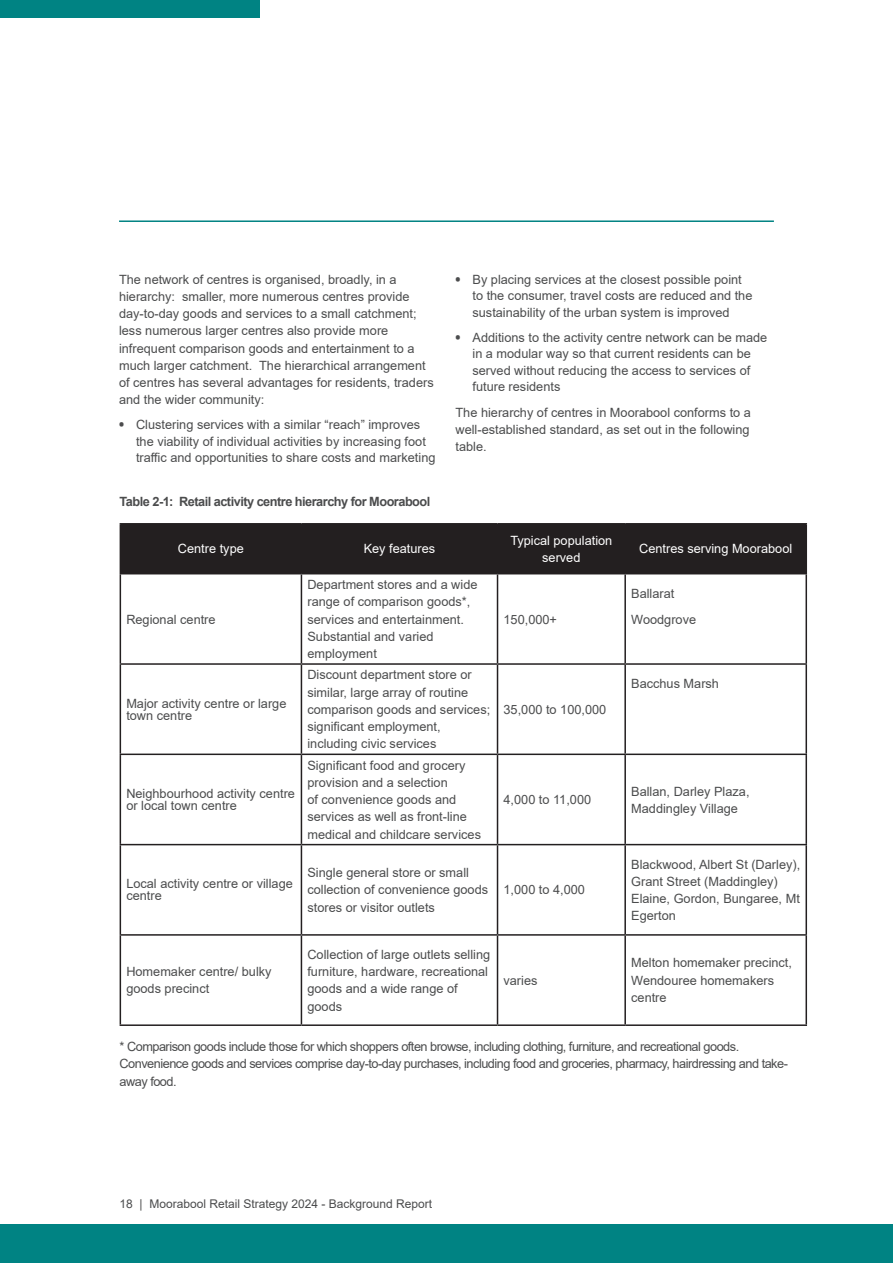
<style>
.page{position:relative;width:893px;height:1263px;background:#fff}
.page>*{position:absolute;margin:0;border:0;box-sizing:border-box;transform-origin:0 0}
.Copy{font:12.75px/17.2px "Arial";color:#4b4c4d}
.NEW_BODY_TEXT{font:12.75px/17.2px "Arial";color:#4b4c4d}
.NEW_BODY_TEXT-2{font:12.75px/17.2px "Arial";letter-spacing:-.04em;color:#4b4c4d}
.Copy-2{font:12.75px/17.2px "Arial";color:#fff;text-align:center}
.NEW_BODY_TEXT-3{font:700 12.75px "Arial";letter-spacing:-.04em;color:#4b4c4d}
.t1{font:12px "Arial";color:#4b4c4d}
.s1{font-family:"Open Sans";font-weight:800}
</style>
<div class="page">
<div style="left:0;top:0;width:260px;height:18px;background:#008383"></div>
<div style="left:0;top:1224px;width:893px;height:39px;background:#008383"></div>
<hr style="left:119px;top:220px;width:655px;height:2px;background:#008383">
<div style="left:121px;top:524px;width:684px;height:49px;background:#231f20"></div>
<hr style="left:120px;top:523px;width:181px;height:1px;background:#231f20">
<hr style="left:120px;top:524px;width:1px;height:49px;background:#231f20">
<hr style="left:301px;top:523px;width:196px;height:1px;background:#231f20">
<hr style="left:301px;top:524px;width:1px;height:49px;background:#231f20">
<hr style="left:497px;top:523px;width:128px;height:1px;background:#231f20">
<hr style="left:497px;top:524px;width:1px;height:49px;background:#231f20">
<hr style="left:625px;top:523px;width:182px;height:1px;background:#231f20">
<hr style="left:624px;top:524px;width:2px;height:49px;background:#231f20">
<hr style="left:805px;top:524px;width:2px;height:49px;background:#231f20">
<hr style="left:120px;top:573px;width:181px;height:1px;background:#231f20">
<hr style="left:120px;top:574px;width:1px;height:89px;background:#231f20">
<hr style="left:301px;top:573px;width:196px;height:1px;background:#231f20">
<hr style="left:301px;top:574px;width:1px;height:89px;background:#231f20">
<hr style="left:497px;top:573px;width:128px;height:1px;background:#231f20">
<hr style="left:497px;top:574px;width:1px;height:89px;background:#231f20">
<hr style="left:625px;top:573px;width:182px;height:1px;background:#231f20">
<hr style="left:624px;top:574px;width:2px;height:89px;background:#231f20">
<hr style="left:805px;top:574px;width:2px;height:89px;background:#231f20">
<hr style="left:120px;top:663px;width:181px;height:2px;background:#231f20">
<hr style="left:120px;top:665px;width:1px;height:88px;background:#231f20">
<hr style="left:301px;top:663px;width:196px;height:2px;background:#231f20">
<hr style="left:301px;top:665px;width:1px;height:88px;background:#231f20">
<hr style="left:497px;top:663px;width:128px;height:2px;background:#231f20">
<hr style="left:497px;top:665px;width:1px;height:88px;background:#231f20">
<hr style="left:625px;top:663px;width:182px;height:2px;background:#231f20">
<hr style="left:624px;top:665px;width:2px;height:88px;background:#231f20">
<hr style="left:805px;top:665px;width:2px;height:88px;background:#231f20">
<hr style="left:120px;top:753px;width:181px;height:2px;background:#231f20">
<hr style="left:120px;top:755px;width:1px;height:89px;background:#231f20">
<hr style="left:301px;top:753px;width:196px;height:2px;background:#231f20">
<hr style="left:301px;top:755px;width:1px;height:89px;background:#231f20">
<hr style="left:497px;top:753px;width:128px;height:2px;background:#231f20">
<hr style="left:497px;top:755px;width:1px;height:89px;background:#231f20">
<hr style="left:625px;top:753px;width:182px;height:2px;background:#231f20">
<hr style="left:624px;top:755px;width:2px;height:89px;background:#231f20">
<hr style="left:805px;top:755px;width:2px;height:89px;background:#231f20">
<hr style="left:120px;top:844px;width:181px;height:1px;background:#231f20">
<hr style="left:120px;top:845px;width:1px;height:89px;background:#231f20">
<hr style="left:301px;top:844px;width:196px;height:1px;background:#231f20">
<hr style="left:301px;top:845px;width:1px;height:89px;background:#231f20">
<hr style="left:497px;top:844px;width:128px;height:1px;background:#231f20">
<hr style="left:497px;top:845px;width:1px;height:89px;background:#231f20">
<hr style="left:625px;top:844px;width:182px;height:1px;background:#231f20">
<hr style="left:624px;top:845px;width:2px;height:89px;background:#231f20">
<hr style="left:805px;top:845px;width:2px;height:89px;background:#231f20">
<hr style="left:120px;top:934px;width:181px;height:2px;background:#231f20">
<hr style="left:120px;top:936px;width:1px;height:88px;background:#231f20">
<hr style="left:301px;top:934px;width:196px;height:2px;background:#231f20">
<hr style="left:301px;top:936px;width:1px;height:88px;background:#231f20">
<hr style="left:497px;top:934px;width:128px;height:2px;background:#231f20">
<hr style="left:497px;top:936px;width:1px;height:88px;background:#231f20">
<hr style="left:625px;top:934px;width:182px;height:2px;background:#231f20">
<hr style="left:624px;top:936px;width:2px;height:88px;background:#231f20">
<hr style="left:805px;top:936px;width:2px;height:88px;background:#231f20">
<hr style="left:120px;top:1024px;width:181px;height:2px;background:#231f20">
<hr style="left:301px;top:1024px;width:196px;height:2px;background:#231f20">
<hr style="left:497px;top:1024px;width:128px;height:2px;background:#231f20">
<hr style="left:625px;top:1024px;width:182px;height:2px;background:#231f20">
<p class="NEW_BODY_TEXT" style="left:119px;top:270px;width:316px">The network of centres is organised, broadly, in a hierarchy: smaller, more numerous centres provide day-to-day goods and services to a small catchment; less numerous larger centres also provide more infrequent comparison goods and entertainment to a much larger catchment. The hierarchical arrangement of centres has several advantages for residents, traders and the wider community:</p>
<p class="NEW_BODY_TEXT" style="left:136px;top:416px;width:301px;line-height:16.5px;text-indent:-17px"><span class="s1">•</span> Clustering services with a similar “reach” improves the viability of individual activities by increasing foot traffic and opportunities to share costs and marketing</p>
<p class="NEW_BODY_TEXT-3" style="left:120px;top:492px;width:312px">Table 2-1: Retail activity centre hierarchy for Moorabool</p>
<p class="NEW_BODY_TEXT" style="left:472px;top:271px;width:281px;line-height:16.5px;text-indent:-17px"><span class="s1">•</span> By placing services at the closest possible point to the consumer, travel costs are reduced and the sustainability of the urban system is improved</p>
<p class="NEW_BODY_TEXT" style="left:472px;top:329px;width:296px;line-height:16.5px;text-indent:-17px"><span class="s1">•</span> Additions to the activity centre network can be made in a modular way so that current residents can be served without reducing the access to services of future residents</p>
<p class="NEW_BODY_TEXT" style="left:455px;top:404px;width:297px;text-align:justify">The hierarchy of centres in Moorabool conforms to a well-established standard, as set out in the following table.</p>
<p class="Copy-2" style="left:178px;top:540px;width:67px">Centre type</p>
<p class="Copy-2" style="left:364px;top:540px;width:73px">Key features</p>
<p class="Copy-2" style="left:510px;top:532px;width:104px">Typical population served</p>
<p class="Copy-2" style="left:639px;top:540px;width:155px">Centres serving Moorabool</p>
<p class="Copy" style="left:126px;top:610px;width:91px">Regional centre</p>
<p class="Copy" style="left:126px;top:697px;width:162px;line-height:12px">Major activity centre or large town centre</p>
<p class="Copy" style="left:126px;top:787px;width:170px;line-height:12px">Neighbourhood activity centre or local town centre</p>
<p class="Copy" style="left:307px;top:576px;width:172px">Department stores and a wide range of comparison goods*, services and entertainment.<br>Substantial and varied employment</p>
<p class="Copy" style="left:307px;top:666px;width:184px">Discount department store or similar, large array of routine comparison goods and services; significant employment, including civic services</p>
<p class="Copy" style="left:307px;top:756px;width:175px">Significant food and grocery provision and a selection<br>of convenience goods and services as well as front-line medical and childcare services</p>
<p class="Copy" style="left:126px;top:878px;width:168px;line-height:12px">Local activity centre or village centre</p>
<p class="Copy" style="left:307px;top:864px;width:182px">Single general store or small collection of convenience goods stores or visitor outlets</p>
<p class="Copy" style="left:126px;top:963px;width:147px">Homemaker centre/ bulky goods precinct</p>
<p class="Copy" style="left:307px;top:946px;width:184px">Collection of large outlets selling furniture, hardware, recreational goods and a wide range of goods</p>
<p class="Copy" style="left:503px;top:610px;width:55px">150,000+</p>
<p class="Copy" style="left:503px;top:701px;width:104px">35,000 to 100,000</p>
<p class="Copy" style="left:631px;top:585px;width:45px">Ballarat</p>
<p class="Copy" style="left:631px;top:610px;width:66px">Woodgrove</p>
<p class="Copy" style="left:631px;top:675px;width:89px">Bacchus Marsh</p>
<p class="Copy" style="left:503px;top:791px;width:89px">4,000 to 11,000</p>
<p class="Copy" style="left:631px;top:782px;width:120px">Ballan, Darley Plaza,<br>Maddingley Village</p>
<p class="Copy" style="left:503px;top:881px;width:83px">1,000 to 4,000</p>
<p class="Copy" style="left:503px;top:971px;width:36px">varies</p>
<p class="Copy" style="left:631px;top:855px;width:171px">Blackwood, Albert St (Darley),<br>Grant Street (Maddingley)<br>Elaine, Gordon, Bungaree, Mt<br>Egerton</p>
<p class="Copy" style="left:631px;top:954px;width:162px">Melton homemaker precinct,<br>Wendouree homemakers centre</p>
<p class="NEW_BODY_TEXT-2" style="left:120px;top:1038px;width:670px">* Comparison goods include those for which shoppers often browse, including clothing, furniture, and recreational goods.<br>Convenience goods and services comprise day-to-day purchases, including food and groceries, pharmacy, hairdressing and take&shy;away food.</p>
<p class="t1" style="left:120px;top:1195px;width:314px">18 | Moorabool Retail Strategy 2024 - Background Report</p>
</div>
